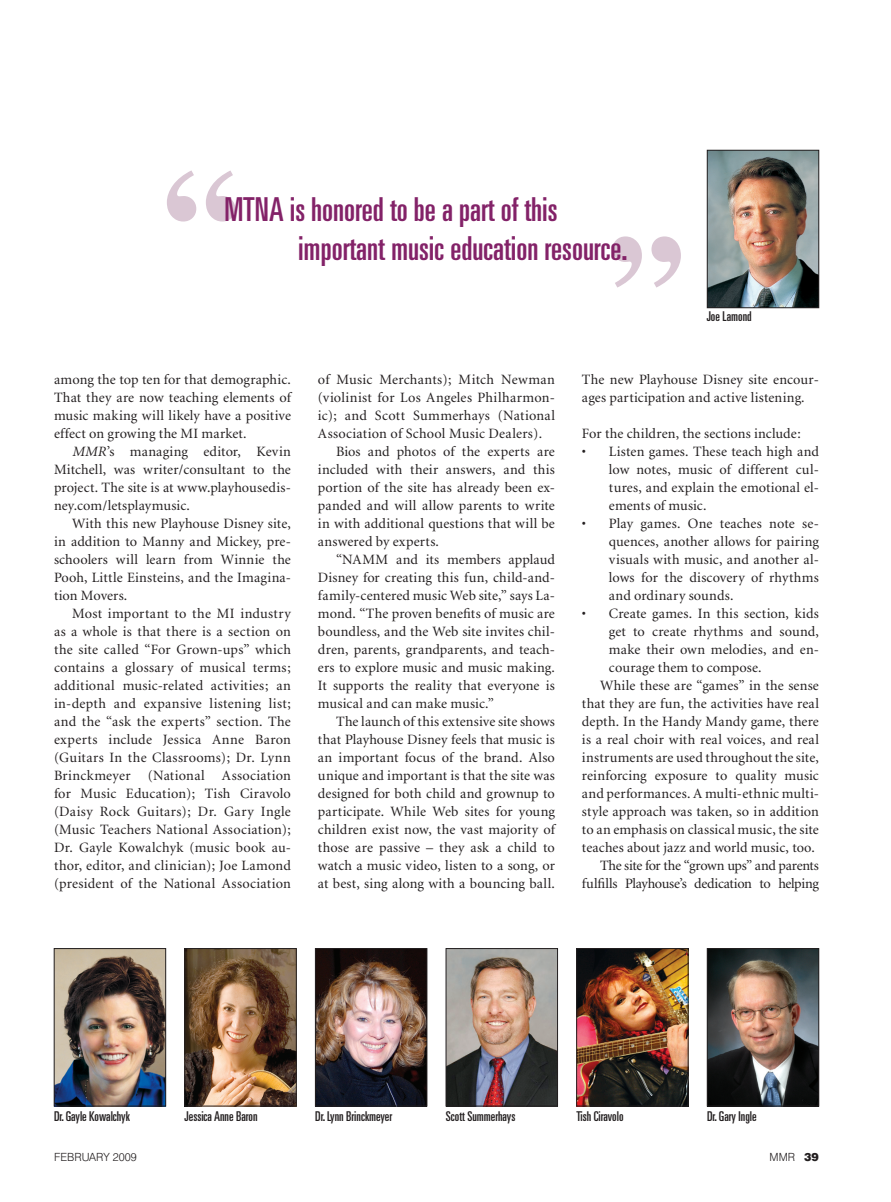
<style>
.page{position:relative;width:891px;height:1202px;background:#fff}
.page>*{position:absolute;margin:0;border:0;box-sizing:border-box;transform-origin:0 0}
.Call_Out{font:ultra-condensed 33px/39.6px "Univers";color:#832268}
.MMR_TEXT{font:14.25px/18px "Minion";letter-spacing:.01em;color:#231f20;text-align:justify}
.MMR_TEXT-2{font:14.25px/18px "Minion";letter-spacing:-.025em;color:#231f20;text-align:right}
.t1{font:ultra-condensed 13.5px "Univers";color:#231f20}
.t2{font:300 11.25px "Swiss 721 BT";color:#231f20}
.s1{font-style:italic}
.s2{font-weight:900}
</style>
<div class="page">
<img style="left:56px;top:950px;width:108px;height:154px">
<div style="left:54px;top:948px;width:112px;height:158px;border:1px solid #231f20"></div>
<img style="left:187px;top:950px;width:107px;height:154px">
<div style="left:185px;top:948px;width:111px;height:158px;border:1px solid #231f20"></div>
<img style="left:317px;top:950px;width:108px;height:154px">
<div style="left:315px;top:948px;width:112px;height:158px;border:1px solid #231f20"></div>
<img style="left:448px;top:950px;width:108px;height:154px">
<div style="left:446px;top:948px;width:112px;height:158px;border:1px solid #231f20"></div>
<img style="left:578px;top:950px;width:108px;height:154px">
<div style="left:576px;top:948px;width:112px;height:158px;border:1px solid #231f20"></div>
<img style="left:709px;top:950px;width:108px;height:154px">
<div style="left:707px;top:948px;width:112px;height:158px;border:1px solid #231f20"></div>
<svg style="left:612px;top:236px;width:69px;height:51px"></svg>
<svg style="left:167px;top:170px;width:68px;height:51px"></svg>
<img style="left:709px;top:152px;width:108px;height:154px">
<div style="left:707px;top:150px;width:112px;height:158px;border:1px solid #231f20"></div>
<p class="Call_Out" style="left:298px;top:189px;width:331px;text-indent:-74px">MTNA is honored to be a part of this important music education resource.</p>
<p class="t1" style="left:707px;top:308px;width:47px">Joe Lamond</p>
<p class="MMR_TEXT" style="left:54px;top:370px;width:238px">among the top ten for that demographic.<br>That they are now teaching elements of music making will likely have a positive effect on growing the MI market.</p>
<p class="MMR_TEXT" style="left:54px;top:442px;width:238px;text-indent:18px"><span class="s1">MMR</span>’s managing editor, Kevin Mitchell, was writer/consultant to the project. The site is at www.playhousedis&shy;ney.com/letsplaymusic.</p>
<p class="MMR_TEXT" style="left:54px;top:514px;width:238px;text-indent:18px">With this new Playhouse Disney site, in addition to Manny and Mickey, pre&shy;schoolers will learn from Winnie the Pooh, Little Einsteins, and the Imagina&shy;tion Movers.</p>
<p class="MMR_TEXT" style="left:54px;top:604px;width:239px;text-indent:18px">Most important to the MI industry as a whole is that there is a section on the site called “For Grown-ups” which contains a glossary of musical terms; additional music-related activities; an in-depth and expansive listening list; and the “ask the experts” section. The experts include Jessica Anne Baron (Guitars In the Classrooms); Dr. Lynn Brinckmeyer (National Association for Music Education); Tish Ciravolo (Daisy Rock Guitars); Dr. Gary Ingle (Music Teachers National Association); Dr. Gayle Kowalchyk (music book au&shy;thor, editor, and clinician); Joe Lamond (president of the National Association</p>
<p class="MMR_TEXT" style="left:318px;top:370px;width:239px">of Music Merchants); Mitch Newman (violinist for Los Angeles Philharmon&shy;ic); and Scott Summerhays (National Association of School Music Dealers).</p>
<p class="MMR_TEXT" style="left:318px;top:442px;width:238px;text-indent:18px">Bios and photos of the experts are included with their answers, and this portion of the site has already been ex&shy;panded and will allow parents to write in with additional questions that will be answered by experts.</p>
<p class="MMR_TEXT" style="left:318px;top:550px;width:239px;text-indent:18px">“NAMM and its members applaud Disney for creating this fun, child-and&shy;family-centered music Web site,” says La&shy;mond. “The proven benefits of music are boundless, and the Web site invites chil&shy;dren, parents, grandparents, and teach&shy;ers to explore music and music making.<br>It supports the reality that everyone is musical and can make music.”</p>
<p class="MMR_TEXT" style="left:318px;top:712px;width:239px;text-indent:18px">The launch of this extensive site shows that Playhouse Disney feels that music is an important focus of the brand. Also unique and important is that the site was designed for both child and grownup to participate. While Web sites for young children exist now, the vast majority of those are passive – they ask a child to watch a music video, listen to a song, or at best, sing along with a bouncing ball.</p>
<p class="MMR_TEXT" style="left:582px;top:370px;width:238px">The new Playhouse Disney site encour&shy;ages participation and active listening.</p>
<p class="MMR_TEXT" style="left:582px;top:424px;width:220px">For the children, the sections include:</p>
<p class="MMR_TEXT" style="left:609px;top:442px;width:211px">Listen games. These teach high and low notes, music of different cul&shy;tures, and explain the emotional el&shy;ements of music.</p>
<p class="MMR_TEXT" style="left:609px;top:514px;width:212px">Play games. One teaches note se&shy;quences, another allows for pairing visuals with music, and another al&shy;lows for the discovery of rhythms and ordinary sounds.</p>
<p class="MMR_TEXT" style="left:609px;top:604px;width:212px">Create games. In this section, kids get to create rhythms and sound, make their own melodies, and en&shy;courage them to compose.</p>
<p class="MMR_TEXT" style="left:582px;top:676px;width:239px;text-indent:18px">While these are “games” in the sense that they are fun, the activities have real depth. In the Handy Mandy game, there is a real choir with real voices, and real instruments are used throughout the site, reinforcing exposure to quality music and performances. A multi-ethnic multi&shy;style approach was taken, so in addition to an emphasis on classical music, the site teaches about jazz and world music, too.</p>
<p class="MMR_TEXT-2" style="left:582px;top:856px;width:239px">The site for the “grown ups” and parents fulfills Playhouse’s dedication to helping</p>
<p class="MMR_TEXT" style="left:582px;top:442px;width:6px">•</p>
<p class="MMR_TEXT" style="left:582px;top:514px;width:6px">•</p>
<p class="MMR_TEXT" style="left:582px;top:604px;width:6px">•</p>
<p class="t1" style="left:54px;top:1108px;width:78px">Dr. Gayle Kowalchyk</p>
<p class="t1" style="left:185px;top:1108px;width:74px">Jessica Anne Baron</p>
<p class="t1" style="left:315px;top:1108px;width:78px">Dr. Lynn Brinckmeyer</p>
<p class="t1" style="left:446px;top:1108px;width:71px">Scott Summerhays</p>
<p class="t1" style="left:576px;top:1108px;width:49px">Tish Ciravolo</p>
<p class="t1" style="left:707px;top:1108px;width:51px">Dr. Gary Ingle</p>
<p class="t2" style="left:54px;top:1150px;width:84px">FEBRUARY 2009</p>
<p class="t2" style="left:770px;top:1150px;width:51px">MMR <span class="s2">39</span></p>
</div>
